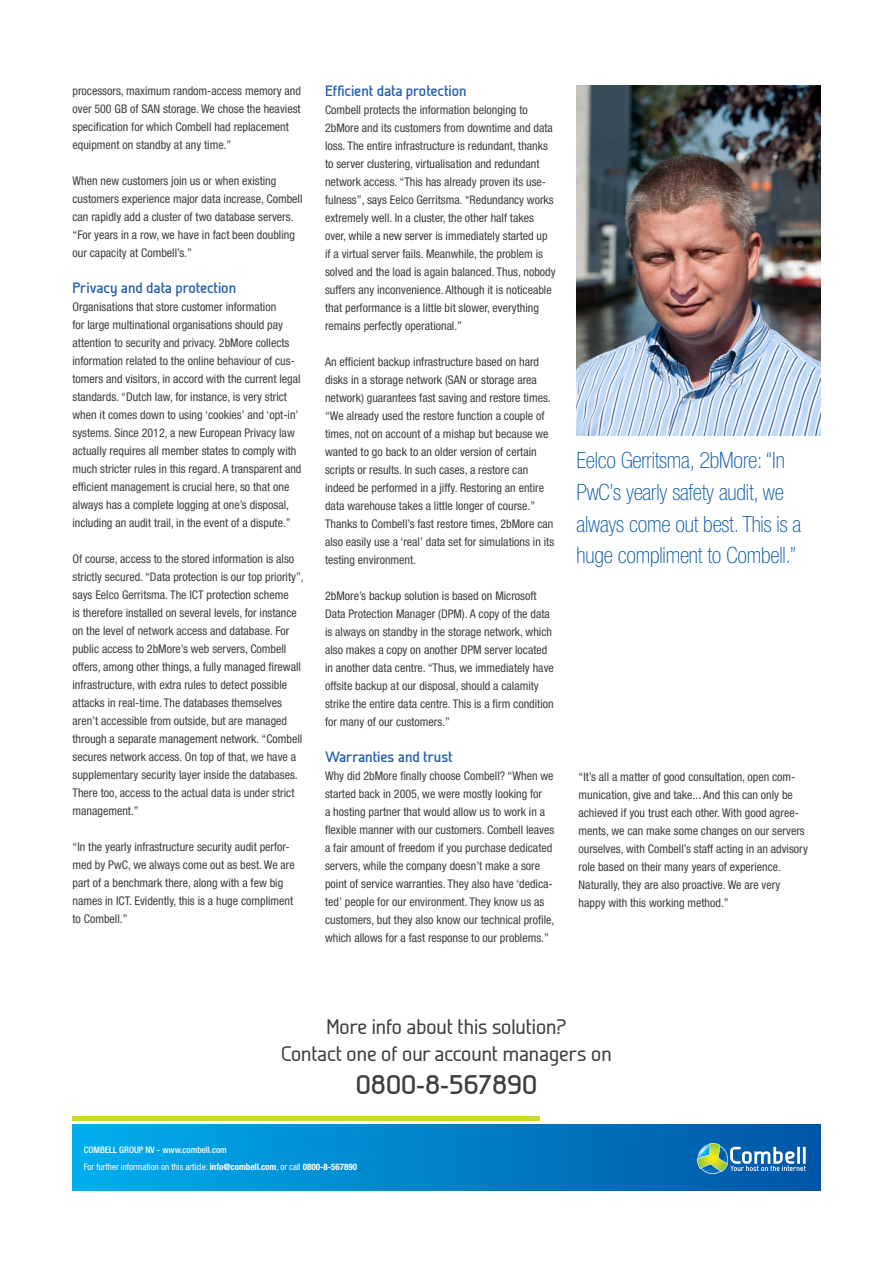
<style>
.page{position:relative;width:893px;height:1263px;background:#fff}
.page>*{position:absolute;margin:0;border:0;box-sizing:border-box;transform-origin:0 0}
.t1{font:700 27px "Galette";color:#3e3e3f}
.t2{font:100 condensed 22.5px/31.7px "Helvetica Neue";letter-spacing:-.01em;color:#0154a6}
.t3{font:500 21px "Galette";color:#3e3e3f}
.t4{font:700 15px "Galette";color:#265fac}
.t5{font:condensed 12px/18px "Helvetica Neue";color:#3e3e3f}
.t6{font:condensed 9px/17.4px "Helvetica Neue";color:#fff}
.s1{font-weight:500}
.s2{font-weight:700}
</style>
<div class="page">
<hr style="left:72px;top:1117px;width:468px;height:4px;background:#cadb2a">
<div style="left:72px;top:1124px;width:748px;height:67px;background:linear-gradient(to right,#00aeee,#0155a5)"></div>
<svg style="left:697px;top:1143px;width:109px;height:31px;background:#5191b2"></svg>
<img style="left:576px;top:85px;width:244px;height:351px">
<p class="t5" style="left:72px;top:81px;width:230px">processors, maximum random-access memory and over 500 GB of SAN storage. We chose the heaviest specification for which Combell had replacement equipment on standby at any time.”</p>
<p class="t5" style="left:72px;top:171px;width:231px">When new customers join us or when existing customers experience major data increase, Combell can rapidly add a cluster of two database servers. “For years in a row, we have in fact been doubling our capacity at Combell’s.”</p>
<p class="t4" style="left:72px;top:278px;width:165px">Privacy and data protection</p>
<p class="t5" style="left:72px;top:297px;width:230px">Organisations that store customer information<br>for large multinational organisations should pay attention to security and privacy. 2bMore collects information related to the online behaviour of cus&shy;tomers and visitors, in accord with the current legal standards. “Dutch law, for instance, is very strict when it comes down to using ‘cookies’ and ‘opt-in’ systems. Since 2012, a new European Privacy law actually requires all member states to comply with much stricter rules in this regard. A transparent and efficient management is crucial here, so that one always has a complete logging at one’s disposal, including an audit trail, in the event of a dispute.”</p>
<p class="t5" style="left:72px;top:549px;width:233px">Of course, access to the stored information is also strictly secured. “Data protection is our top priority”, says Eelco Gerritsma. The ICT protection scheme<br>is therefore installed on several levels, for instance on the level of network access and database. For public access to 2bMore’s web servers, Combell offers, among other things, a fully managed firewall infrastructure, with extra rules to detect possible attacks in real-time. The databases themselves aren’t accessible from outside, but are managed through a separate management network. “Combell secures network access. On top of that, we have a supplementary security layer inside the databases.<br>There too, access to the actual data is under strict management.”</p>
<p class="t5" style="left:72px;top:837px;width:224px">“In the yearly infrastructure security audit perfor&shy;med by PwC, we always come out as best. We are part of a benchmark there, along with a few big names in ICT. Evidently, this is a huge compliment to Combell.”</p>
<p class="t4" style="left:325px;top:82px;width:143px">Efficient data protection</p>
<p class="t5" style="left:325px;top:101px;width:232px">Combell protects the information belonging to 2bMore and its customers from downtime and data loss. The entire infrastructure is redundant, thanks to server clustering, virtualisation and redundant network access. “This has already proven its use&shy;fulness”, says Eelco Gerritsma. “Redundancy works extremely well. In a cluster, the other half takes over, while a new server is immediately started up if a virtual server fails. Meanwhile, the problem is solved and the load is again balanced. Thus, nobody suffers any inconvenience. Although it is noticeable that performance is a little bit slower, everything remains perfectly operational.”</p>
<p class="t5" style="left:325px;top:353px;width:231px">An efficient backup infrastructure based on hard disks in a storage network (SAN or storage area network) guarantees fast saving and restore times. “We already used the restore function a couple of times, not on account of a mishap but because we wanted to go back to an older version of certain scripts or results. In such cases, a restore can indeed be performed in a jiffy. Restoring an entire data warehouse takes a little longer of course.” Thanks to Combell’s fast restore times, 2bMore can also easily use a ‘real’ data set for simulations in its testing environment.</p>
<p class="t5" style="left:325px;top:587px;width:230px">2bMore’s backup solution is based on Microsoft Data Protection Manager (DPM). A copy of the data is always on standby in the storage network, which also makes a copy on another DPM server located in another data centre. “Thus, we immediately have offsite backup at our disposal, should a calamity strike the entire data centre. This is a firm condition for many of our customers.”</p>
<p class="t4" style="left:325px;top:748px;width:129px">Warranties and trust</p>
<p class="t5" style="left:325px;top:767px;width:231px">Why did 2bMore finally choose Combell? “When we started back in 2005, we were mostly looking for<br>a hosting partner that would allow us to work in a flexible manner with our customers. Combell leaves a fair amount of freedom if you purchase dedicated servers, while the company doesn’t make a sore point of service warranties. They also have ‘dedica&shy;ted’ people for our environment. They know us as customers, but they also know our technical profile, which allows for a fast response to our problems.”</p>
<p class="t5" style="left:579px;top:768px;width:231px">“It’s all a matter of good consultation, open com&shy;munication, give and take... And this can only be achieved if you trust each other. With good agree&shy;ments, we can make some changes on our servers ourselves, with Combell’s staff acting in an advisory role based on their many years of experience.<br>Naturally, they are also proactive. We are very happy with this working method.”</p>
<p class="t2" style="left:576px;top:444px;width:226px">Eelco Gerritsma, 2bMore: “In<br>PwC’s yearly safety audit, we always come out best. This is a huge compliment to Combell.”</p>
<p class="t3" style="left:326px;top:1013px;width:242px">More info about this solution?</p>
<p class="t3" style="left:281px;top:1040px;width:332px">Contact one of our account managers on</p>
<p class="t1" style="left:356px;top:1067px;width:183px">0800-8-567890</p>
<p class="t6" style="left:84px;top:1141px;width:275px"><span class="s1">COMBELL GROUP NV - www.combell.com<br></span>For further information on this article: <span class="s2">info@combell.com</span>, or call <span class="s2">0800-8-567890</span></p>
</div>
